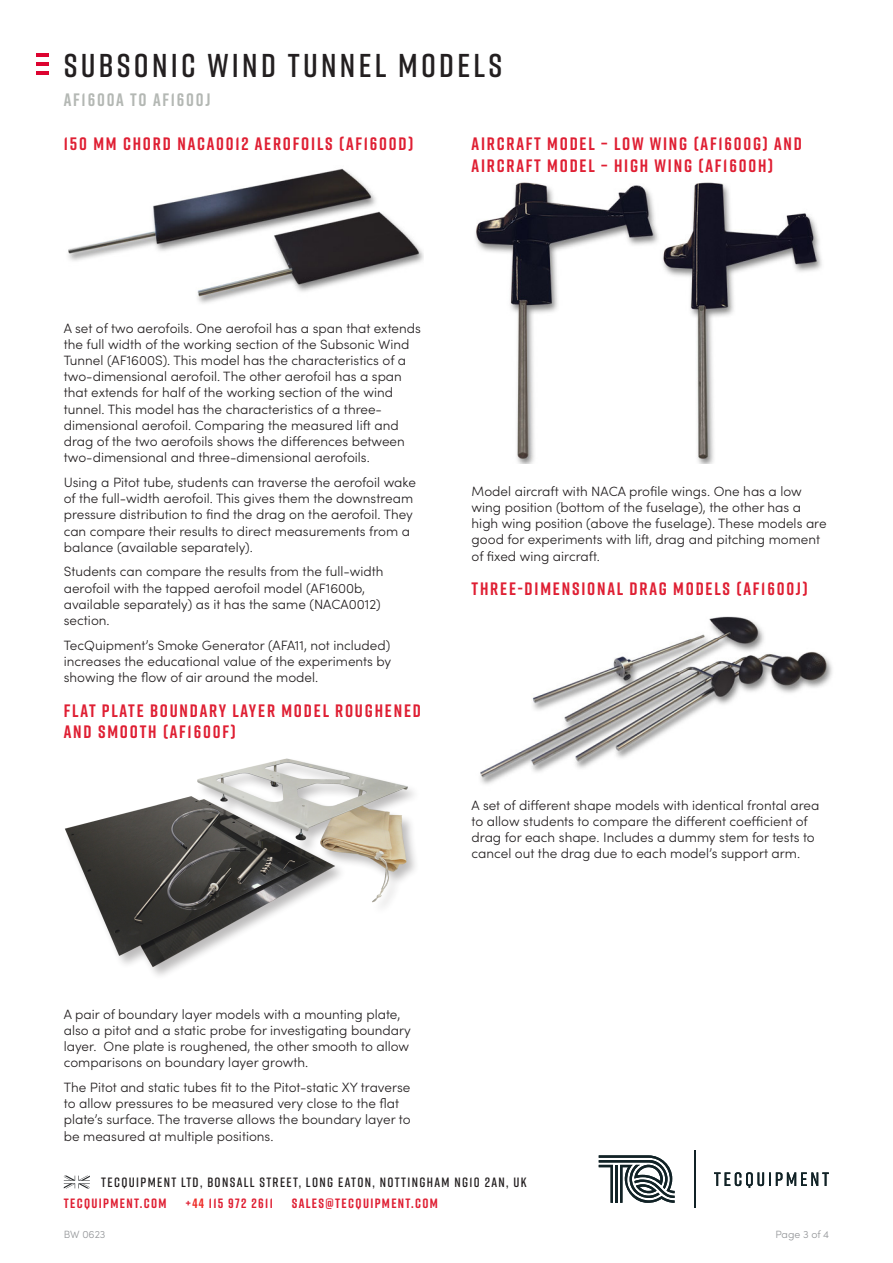
<style>
.page{position:relative;width:893px;height:1263px;background:#fff}
.page>*{position:absolute;margin:0;border:0;box-sizing:border-box;transform-origin:0 0}
.t1{font:600 33px "Rift";letter-spacing:.1em;color:#231f20}
.Main_heading{font:700 18px/21.6px "Rift";letter-spacing:.1em;color:#df1f33}
.t2{font:700 18px "Rift";letter-spacing:.1em;color:#b4b8b4}
.Body_text{font:300 13.5px/16.2px "Sofia Pro";color:#231f20}
.t3{font:600 13.5px "Rift";letter-spacing:.1em;color:#231f20}
.t4{font:700 13.5px "Rift";letter-spacing:.1em;color:#df1f33}
.t5{font:300 10.5px "Sofia Pro";color:#939598}
.s1{color:#ee2d28}
</style>
<div class="page">
<svg style="left:599px;top:1155px;width:76px;height:48px"></svg>
<svg style="left:714px;top:1172px;width:115px;height:16px"></svg>
<hr style="left:694px;top:1150px;width:1px;height:58px;background:#112226">
<svg style="left:64px;top:1175px;width:26px;height:13px"></svg>
<hr style="left:36px;top:53px;width:13px;height:4px;background:#dd0330">
<hr style="left:36px;top:62px;width:13px;height:4px;background:#dd0330">
<hr style="left:36px;top:71px;width:13px;height:4px;background:#dd0330">
<img style="left:65px;top:758px;width:346px;height:213px">
<img style="left:475px;top:182px;width:347px;height:281px">
<img style="left:68px;top:168px;width:355px;height:136px">
<img style="left:480px;top:616px;width:352px;height:168px">
<h1 class="t1" style="left:64px;top:42px;width:440px">SUBSONIC WIND TUNNEL MODELS</h1>
<h2 class="t2" style="left:64px;top:87px;width:148px">AF1600A TO AF1600J</h2>
<p class="Main_heading" style="left:64px;top:133px;width:351px">150 MM CHORD NACA0012 AEROFOILS (AF1600D)</p>
<p class="Main_heading" style="left:472px;top:133px;width:332px">AIRCRAFT MODEL – LOW WING (AF1600G) AND<br>AIRCRAFT MODEL – HIGH WING (AF1600H)</p>
<p class="Body_text" style="left:64px;top:319px;width:359px">A set of two aerofoils. One aerofoil has a span that extends the full width of the working section of the Subsonic Wind Tunnel (AF1600S). This model has the characteristics of a two-dimensional aerofoil. The other aerofoil has a span that extends for half of the working section of the wind tunnel. This model has the characteristics of a three&shy;dimensional aerofoil. Comparing the measured lift and drag of the two aerofoils shows the differences between two-dimensional and three-dimensional aerofoils.</p>
<p class="Body_text" style="left:64px;top:473px;width:354px">Using a Pitot tube, students can traverse the aerofoil wake of the full-width aerofoil. This gives them the downstream pressure distribution to find the drag on the aerofoil. They can compare their results to direct measurements from a balance (available separately).</p>
<p class="Body_text" style="left:64px;top:563px;width:321px">Students can compare the results from the full-width aerofoil with the tapped aerofoil model (AF1600b, available separately) as it has the same (NACA0012) section.</p>
<p class="Body_text" style="left:64px;top:636px;width:329px;text-align:justify">TecQuipment’s Smoke Generator (AFA11, not included) increases the educational value of the experiments by showing the flow of air around the model.</p>
<p class="Main_heading" style="left:64px;top:699px;width:359px">FLAT PLATE BOUNDARY LAYER MODEL ROUGHENED<br>AND SMOOTH (AF1600F)</p>
<p class="Body_text" style="left:472px;top:482px;width:356px">Model aircraft with NACA profile wings. One has a low wing position (bottom of the fuselage), the other has a high wing position (above the fuselage). These models are good for experiments with lift, drag and pitching moment of fixed wing aircraft.</p>
<p class="Main_heading" style="left:472px;top:577px;width:338px">THREE-DIMENSIONAL DRAG MODELS (AF1600J)</p>
<p class="Body_text" style="left:472px;top:796px;width:349px">A set of different shape models with identical frontal area to allow students to compare the different coefficient of drag for each shape. Includes a dummy stem for tests to cancel out the drag due to each model’s support arm.</p>
<p class="Body_text" style="left:64px;top:1005px;width:349px">A pair of boundary layer models with a mounting plate, also a pitot and a static probe for investigating boundary layer. One plate is roughened, the other smooth to allow comparisons on boundary layer growth.</p>
<p class="Body_text" style="left:64px;top:1078px;width:348px">The Pitot and static tubes fit to the Pitot-static XY traverse to allow pressures to be measured very close to the flat plate’s surface. The traverse allows the boundary layer to be measured at multiple positions.</p>
<p class="t3" style="left:101px;top:1172px;width:427px">TECQUIPMENT LTD, BONSALL STREET, LONG EATON, NOTTINGHAM NG10 2AN, UK</p>
<p class="t4" style="left:64px;top:1193px;width:104px">TECQUIPMENT.COM</p>
<p class="t4" style="left:185px;top:1193px;width:89px">+<span class="s1">44</span> 115 972 2611</p>
<p class="t4" style="left:292px;top:1193px;width:148px">SALES@TECQUIPMENT.COM</p>
<p class="t5" style="left:64px;top:1227px;width:43px">BW 0623</p>
<p class="t5" style="left:775px;top:1227px;width:55px">Page 3 of 4</p>
</div>
